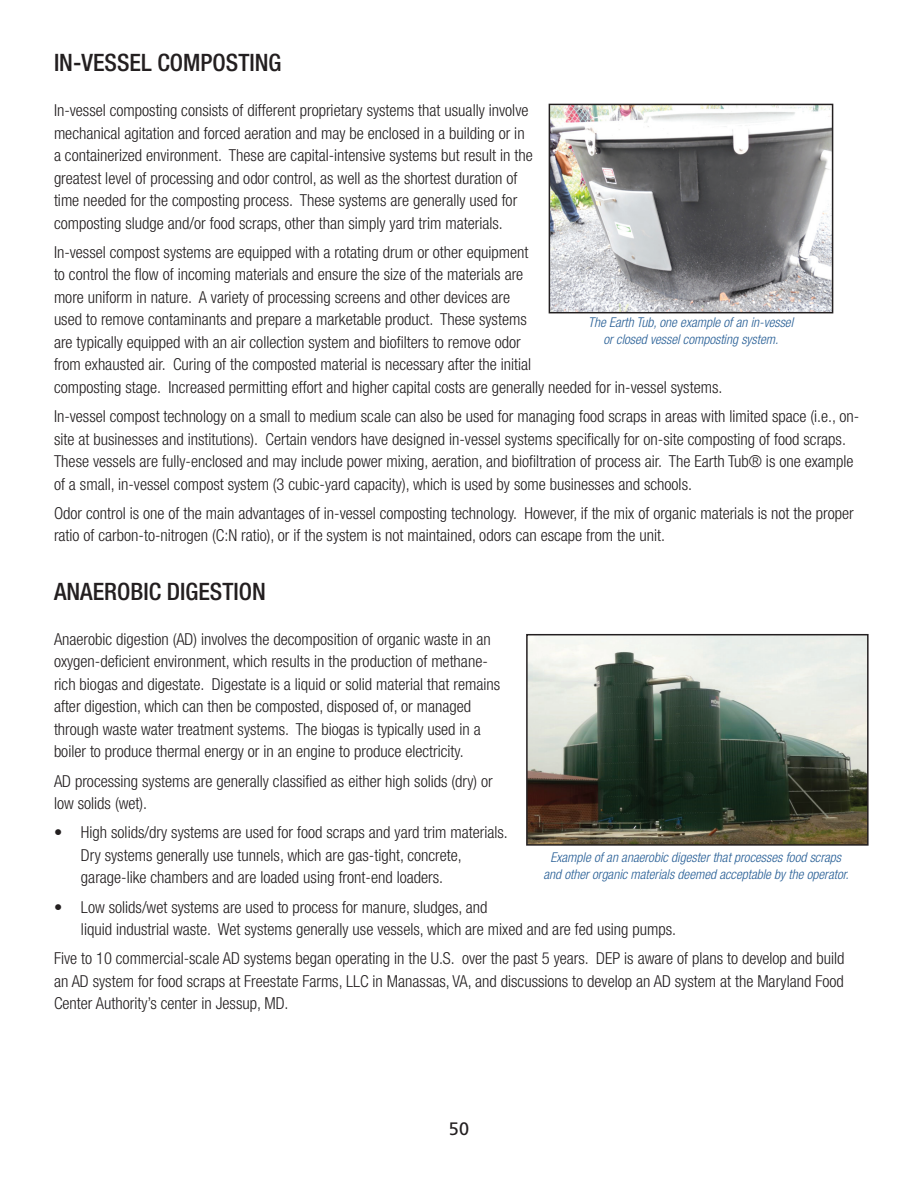
<style>
.page{position:relative;width:918px;height:1188px;background:#fff}
.page>*{position:absolute;margin:0;border:0;box-sizing:border-box;transform-origin:0 0}
.t1{font:500 condensed 24px "Helvetica Neue LT Std";color:#231f20}
.t2{font:18px "Frutiger LT Std";color:#231f20}
.t3{font:300 condensed 16.5px/22.5px "Helvetica Neue LT Std";color:#231f20}
.t4{font:italic 300 condensed 13.5px/16.5px "Helvetica Neue LT Std";color:#285f96;text-align:center}
</style>
<div class="page">
<svg style="left:526px;top:634px;width:343px;height:212px;background:#7b8176"></svg>
<svg style="left:548px;top:103px;width:286px;height:211px"></svg>
<h1 class="t1" style="left:54px;top:48px;width:229px">IN-VESSEL COMPOSTING</h1>
<p class="t3" style="left:54px;top:99px;width:480px">In-vessel composting consists of different proprietary systems that usually involve mechanical agitation and forced aeration and may be enclosed in a building or in a containerized environment. These are capital-intensive systems but result in the greatest level of processing and odor control, as well as the shortest duration of time needed for the composting process. These systems are generally used for composting sludge and/or food scraps, other than simply yard trim materials.</p>
<p class="t3" style="left:54px;top:241px;width:670px">In-vessel compost systems are equipped with a rotating drum or other equipment<br>to control the flow of incoming materials and ensure the size of the materials are<br>more uniform in nature. A variety of processing screens and other devices are<br>used to remove contaminants and prepare a marketable product. These systems<br>are typically equipped with an air collection system and biofilters to remove odor<br>from exhausted air. Curing of the composted material is necessary after the initial<br>composting stage. Increased permitting effort and higher capital costs are generally needed for in-vessel systems.</p>
<p class="t3" style="left:54px;top:405px;width:807px">In-vessel compost technology on a small to medium scale can also be used for managing food scraps in areas with limited space (i.e., on&shy;site at businesses and institutions). Certain vendors have designed in-vessel systems specifically for on-site composting of food scraps.<br>These vessels are fully-enclosed and may include power mixing, aeration, and biofiltration of process air. The Earth Tub® is one example of a small, in-vessel compost system (3 cubic-yard capacity), which is used by some businesses and schools.</p>
<p class="t3" style="left:54px;top:502px;width:801px">Odor control is one of the main advantages of in-vessel composting technology. However, if the mix of organic materials is not the proper ratio of carbon-to-nitrogen (C:N ratio), or if the system is not maintained, odors can escape from the unit.</p>
<h1 class="t1" style="left:54px;top:577px;width:214px">ANAEROBIC DIGESTION</h1>
<p class="t3" style="left:54px;top:628px;width:448px">Anaerobic digestion (AD) involves the decomposition of organic waste in an oxygen-deficient environment, which results in the production of methane&shy;rich biogas and digestate. Digestate is a liquid or solid material that remains after digestion, which can then be composted, disposed of, or managed through waste water treatment systems. The biogas is typically used in a boiler to produce thermal energy or in an engine to produce electricity.</p>
<p class="t3" style="left:54px;top:769px;width:440px">AD processing systems are generally classified as either high solids (dry) or low solids (wet).</p>
<p class="t3" style="left:81px;top:821px;width:428px;text-indent:-27px">• High solids/dry systems are used for food scraps and yard trim materials.<br>Dry systems generally use tunnels, which are gas-tight, concrete, garage-like chambers and are loaded using front-end loaders.</p>
<p class="t3" style="left:81px;top:895px;width:597px;text-indent:-27px">• Low solids/wet systems are used to process for manure, sludges, and<br>liquid industrial waste. Wet systems generally use vessels, which are mixed and are fed using pumps.</p>
<p class="t3" style="left:54px;top:947px;width:792px;text-align:justify">Five to 10 commercial-scale AD systems began operating in the U.S. over the past 5 years. DEP is aware of plans to develop and build an AD system for food scraps at Freestate Farms, LLC in Manassas, VA, and discussions to develop an AD system at the Maryland Food Center Authority’s center in Jessup, MD.</p>
<p class="t4" style="left:588px;top:315px;width:207px">The Earth Tub, one example of an in-vessel or closed vessel composting system.</p>
<p class="t4" style="left:543px;top:849px;width:307px">Example of an anaerobic digester that processes food scraps and other organic materials deemed acceptable by the operator.</p>
<p class="t2" style="left:449px;top:1118px;width:22px">50</p>
</div>
